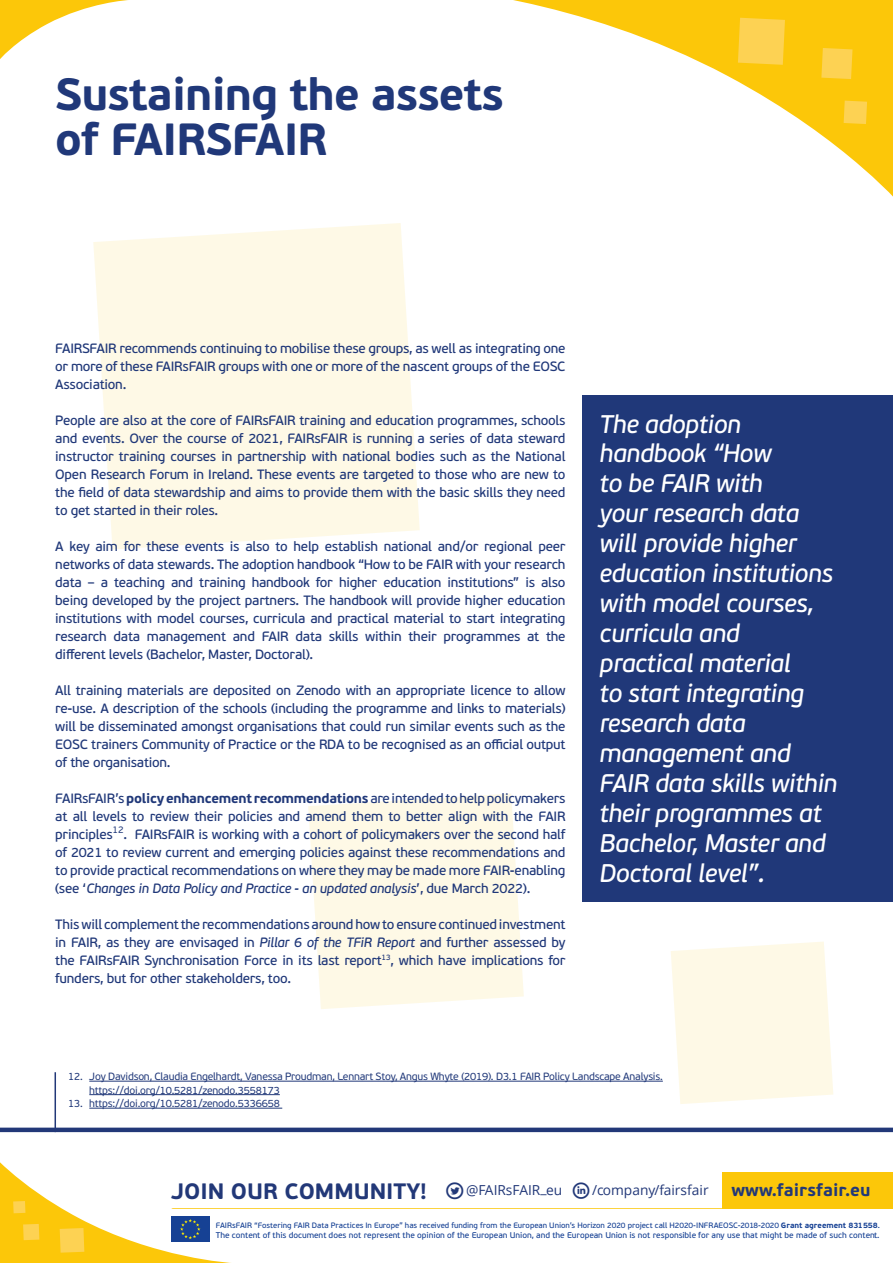
<style>
.page{position:relative;width:893px;height:1263px;background:#fff}
.page>*{position:absolute;margin:0;border:0;box-sizing:border-box;transform-origin:0 0}
.t1{font:700 45px/45px "PF Beau Sans Pro";letter-spacing:-.02em;color:#203879}
.t2{font:italic 25.5px/30px "PF Beau Sans Pro Bbook";letter-spacing:-.02em;color:#fff}
.t3{font:700 17.4px "PF Beau Sans Pro";color:#223878}
.t4{font:13.8px "Open Sans";color:#223878}
.t5{font:13.5px/18px "PF Beau Sans Pro Bbook";letter-spacing:-.02em;color:#203879;text-align:justify}
.t6{font:10.5px/13.5px "PF Beau Sans Pro";letter-spacing:-.02em;color:#203879}
.t7{font:8.4px "PF Beau Sans Pro Bbook";color:#164194}
.t8{font:7.8px "PF Beau Sans Pro Bbook";color:#164194}
.s1{font-family:"PF Beau Sans Pro";font-weight:700}
.s2{font-style:italic}
.s3{font-family:"PF Beau Sans Pro";font-weight:700;font-size:22.2px}
.s4{font-family:"Social Circles";font-size:24px}
</style>
<div class="page">
<svg style="left:93px;top:223px;width:327px;height:326px;background:#fef9e8"></svg>
<svg style="left:308px;top:794px;width:216px;height:215px;background:#fef9e8"></svg>
<svg style="left:671px;top:942px;width:162px;height:162px;background:#fef9e8"></svg>
<div style="left:583px;top:395px;width:310px;height:506px;background:#203879"></div>
<div style="left:723px;top:1172px;width:170px;height:36px;background:#fcc709"></div>
<svg style="left:0;top:1162px;width:880px;height:101px"></svg>
<hr style="left:89px;top:1081px;width:574px;height:1px;background:#203879">
<hr style="left:89px;top:1094px;width:191px;height:1px;background:#203879">
<hr style="left:89px;top:1108px;width:193px;height:1px;background:#203879">
<div style="left:0;top:1127px;width:893px;height:5px;background:#223878"></div>
<hr style="left:55px;top:1072px;width:1px;height:60px;background:#223878">
<svg style="left:513px;top:0;width:380px;height:197px"></svg>
<svg style="left:738px;top:18px;width:47px;height:47px;background:#fcd14c"></svg>
<svg style="left:821px;top:48px;width:31px;height:31px"></svg>
<svg style="left:844px;top:101px;width:23px;height:23px"></svg>
<svg style="left:0;top:0;width:128px;height:59px"></svg>
<h1 class="t1" style="left:55px;top:72px;width:450px">Sustaining the assets of FAIRSFAIR</h1>
<p class="t5" style="left:55px;top:339px;width:512px">FAIRSFAIR recommends continuing to mobilise these groups, as well as integrating one or more of these FAIRsFAIR groups with one or more of the nascent groups of the EOSC Association.</p>
<p class="t5" style="left:55px;top:411px;width:512px">People are also at the core of FAIRsFAIR training and education programmes, schools and events. Over the course of 2021, FAIRsFAIR is running a series of data steward instructor training courses in partnership with national bodies such as the National Open Research Forum in Ireland. These events are targeted to those who are new to the field of data stewardship and aims to provide them with the basic skills they need to get started in their roles.</p>
<p class="t5" style="left:55px;top:537px;width:512px">A key aim for these events is also to help establish national and/or regional peer networks of data stewards. The adoption handbook “How to be FAIR with your research data – a teaching and training handbook for higher education institutions” is also being developed by the project partners. The handbook will provide higher education institutions with model courses, curricula and practical material to start integrating research data management and FAIR data skills within their programmes at the different levels (Bachelor, Master, Doctoral).</p>
<p class="t5" style="left:55px;top:681px;width:512px">All training materials are deposited on Zenodo with an appropriate licence to allow re-use. A description of the schools (including the programme and links to materials) will be disseminated amongst organisations that could run similar events such as the EOSC trainers Community of Practice or the RDA to be recognised as an official output of the organisation.</p>
<p class="t5" style="left:55px;top:789px;width:512px">FAIRsFAIR’s <span class="s1">policy enhancement recommendations</span> are intended to help policymakers at all levels to review their policies and amend them to better align with the FAIR principles<sup>12</sup>. FAIRsFAIR is working with a cohort of policymakers over the second half of 2021 to review current and emerging policies against these recommendations and to provide practical recommendations on where they may be made more FAIR-enabling (see ‘<span class="s2">Changes in Data Policy and Practice - an updated analysis</span>’, due March 2022).</p>
<p class="t5" style="left:55px;top:915px;width:512px">This will complement the recommendations around how to ensure continued investment in FAIR, as they are envisaged in <span class="s2">Pillar 6 of the TFiR Report</span> and further assessed by the FAIRsFAIR Synchronisation Force in its last report<sup>13</sup>, which have implications for funders, but for other stakeholders, too.</p>
<p class="t2" style="left:600px;top:409px;width:240px">The adoption handbook “How<br>to be FAIR with<br>your research data will provide higher education institutions with model courses, curricula and practical material<br>to start integrating research data management and<br>FAIR data skills within their programmes at<br>Bachelor, Master and<br>Doctoral level”.</p>
<p class="t6" style="left:89px;top:1070px;width:575px;text-indent:-21px">12. Joy Davidson, Claudia Engelhardt, Vanessa Proudman, Lennart Stoy, Angus Whyte (2019). D3.1 FAIR Policy Landscape Analysis. https://doi.org/10.5281/zenodo.3558173</p>
<p class="t6" style="left:68px;top:1097px;width:213px">13. https://doi.org/10.5281/zenodo.5336658</p>
<p class="t4" style="left:171px;top:1181px;width:539px"><span class="s3">JOIN OUR COMMUNITY!</span> <span class="s4">T</span> @FAIRsFAIR_eu <span class="s4">L</span> /company/fairsfair</p>
<p class="t3" style="left:731px;top:1180px;width:141px">www.fairsfair.eu</p>
<p class="t8" style="left:216px;top:1220px;width:666px">FAIRsFAIR “Fostering FAIR Data Practices In Europe” has received funding from the European Union’s Horizon 2020 project call H2020-INFRAEOSC-2018-2020 <span class="s1">Grant agreement 831558</span>.</p>
<p class="t7" style="left:216px;top:1230px;width:665px">The content of this document does not represent the opinion of the European Union, and the European Union is not responsible for any use that might be made of such content.</p>
</div>
